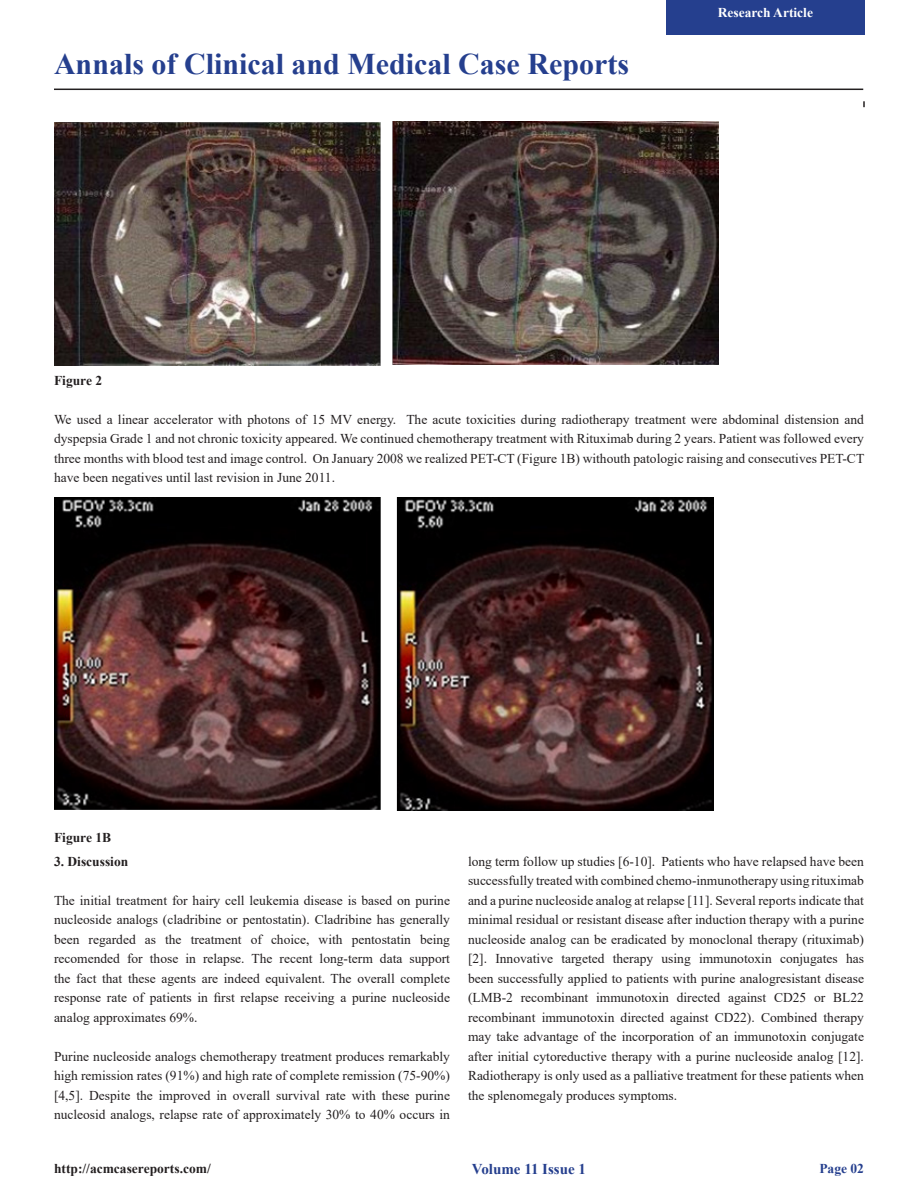
<style>
.page{position:relative;width:918px;height:1188px;background:#fff}
.page>*{position:absolute;margin:0;border:0;box-sizing:border-box;transform-origin:0 0}
.t1{font:700 30px "Times New Roman";color:#253f8e}
.t2{font:700 15px "Times New Roman";color:#253f8e}
.t3{font:13.5px/19.5px "Times New Roman";color:#231f20;text-align:justify}
.t4{font:700 13.5px "Times New Roman";color:#231f20}
.t5{font:700 13.5px "Times New Roman";color:#fff}
.t6{font:700 13.5px "Times New Roman";color:#253f8e}
</style>
<div class="page">
<svg style="left:863px;top:101px;width:2px;height:6px"></svg>
<hr style="left:54px;top:89px;width:809px;height:1px;background:#231f20">
<img style="left:55px;top:122px;width:663px;height:243px">
<img style="left:55px;top:498px;width:659px;height:312px">
<div style="left:666px;top:0;width:199px;height:34px;background:#253f8e"></div>
<p class="t1" style="left:54px;top:43px;width:577px">Annals of Clinical and Medical Case Reports</p>
<p class="t5" style="left:718px;top:2px;width:97px">Research Article</p>
<p class="t4" style="left:54px;top:370px;width:50px">Figure 2</p>
<p class="t3" style="left:54px;top:409px;width:812px">We used a linear accelerator with photons of 15 MV energy. The acute toxicities during radiotherapy treatment were abdominal distension and dyspepsia Grade 1 and not chronic toxicity appeared. We continued chemotherapy treatment with Rituximab during 2 years. Patient was followed every three months with blood test and image control. On January 2008 we realized PET-CT (Figure 1B) withouth patologic raising and consecutives PET-CT have been negatives until last revision in June 2011.</p>
<p class="t4" style="left:54px;top:828px;width:59px">Figure 1B</p>
<p class="t4" style="left:54px;top:852px;width:76px">3. Discussion</p>
<p class="t3" style="left:54px;top:890px;width:398px">The initial treatment for hairy cell leukemia disease is based on purine nucleoside analogs (cladribine or pentostatin). Cladribine has generally been regarded as the treatment of choice, with pentostatin being recomended for those in relapse. The recent long-term data support the fact that these agents are indeed equivalent. The overall complete response rate of patients in first relapse receiving a purine nucleoside analog approximates 69%.</p>
<p class="t3" style="left:54px;top:1046px;width:398px">Purine nucleoside analogs chemotherapy treatment produces remarkably high remission rates (91%) and high rate of complete remission (75-90%) [4,5]. Despite the improved in overall survival rate with these purine nucleosid analogs, relapse rate of approximately 30% to 40% occurs in</p>
<p class="t3" style="left:468px;top:851px;width:398px">long term follow up studies [6-10]. Patients who have relapsed have been successfully treated with combined chemo-inmunotherapy using rituximab and a purine nucleoside analog at relapse [11]. Several reports indicate that minimal residual or resistant disease after induction therapy with a purine nucleoside analog can be eradicated by monoclonal therapy (rituximab) [2]. Innovative targeted therapy using immunotoxin conjugates has been successfully applied to patients with purine analogresistant disease (LMB-2 recombinant immunotoxin directed against CD25 or BL22 recombinant immunotoxin directed against CD22). Combined therapy may take advantage of the incorporation of an immunotoxin conjugate after initial cytoreductive therapy with a purine nucleoside analog [12].<br>Radiotherapy is only used as a palliative treatment for these patients when the splenomegaly produces symptoms.</p>
<p class="t4" style="left:54px;top:1159px;width:158px">http://acmcasereports.com/</p>
<p class="t6" style="left:819px;top:1159px;width:46px">Page 02</p>
<p class="t2" style="left:472px;top:1158px;width:116px">Volume 11 Issue 1</p>
</div>
